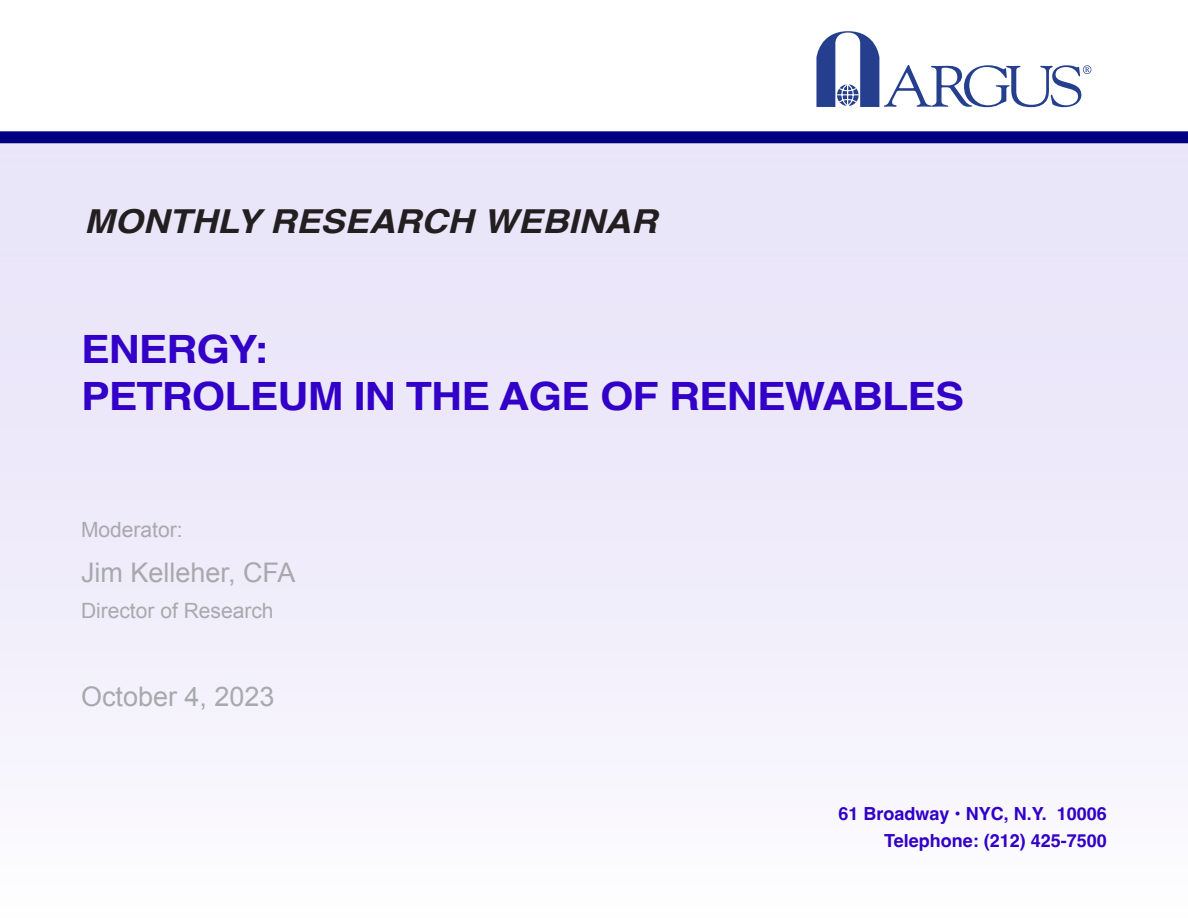
<style>
.page{position:relative;width:1188px;height:918px;background:#fff}
.page>*{position:absolute;margin:0;border:0;box-sizing:border-box;transform-origin:0 0}
.ConCall_Page_Head{font:700 39px "Helvetica";letter-spacing:-.02em;color:#3200c7;scale:1.1 1}
.ConCall_Page_Head-2{font:italic 700 33px "Helvetica";color:#231f20;scale:1.1 1}
.ConCall_Cover_Analyst{font:27px "Arial";color:#a8a9ad}
.ConCall_Cover_Analyst-2{font:21px "Arial";color:#a8a9ad}
.t1{font:700 18px "Helvetica";color:#3200c7}
</style>
<div class="page">
<div style="left:0;top:144px;width:1187px;height:773px;background:linear-gradient(to bottom,#e7e1f8,#fbfafe)"></div>
<div style="left:0;top:131px;width:1188px;height:12px;background:#000080"></div>
<svg style="left:816px;top:31px;width:275px;height:76px"></svg>
<p class="ConCall_Page_Head-2" style="left:84px;top:202px;width:522px">MONTHLY RESEARCH WEBINAR</p>
<p class="ConCall_Page_Head" style="left:81px;top:326px;width:172px">ENERGY:</p>
<p class="ConCall_Page_Head" style="left:81px;top:372px;width:804px">PETROLEUM IN THE AGE OF RENEWABLES</p>
<p class="ConCall_Cover_Analyst-2" style="left:81px;top:515px;width:103px">Moderator:</p>
<p class="ConCall_Cover_Analyst" style="left:81px;top:554px;width:216px">Jim Kelleher, CFA</p>
<p class="ConCall_Cover_Analyst-2" style="left:81px;top:596px;width:194px">Director of Research</p>
<p class="ConCall_Cover_Analyst" style="left:81px;top:679px;width:195px">October 4, 2023</p>
<p class="t1" style="left:839px;top:803px;width:270px">61 Broadway • NYC, N.Y. 10006</p>
<p class="t1" style="left:884px;top:830px;width:224px">Telephone: (212) 425-7500</p>
</div>
